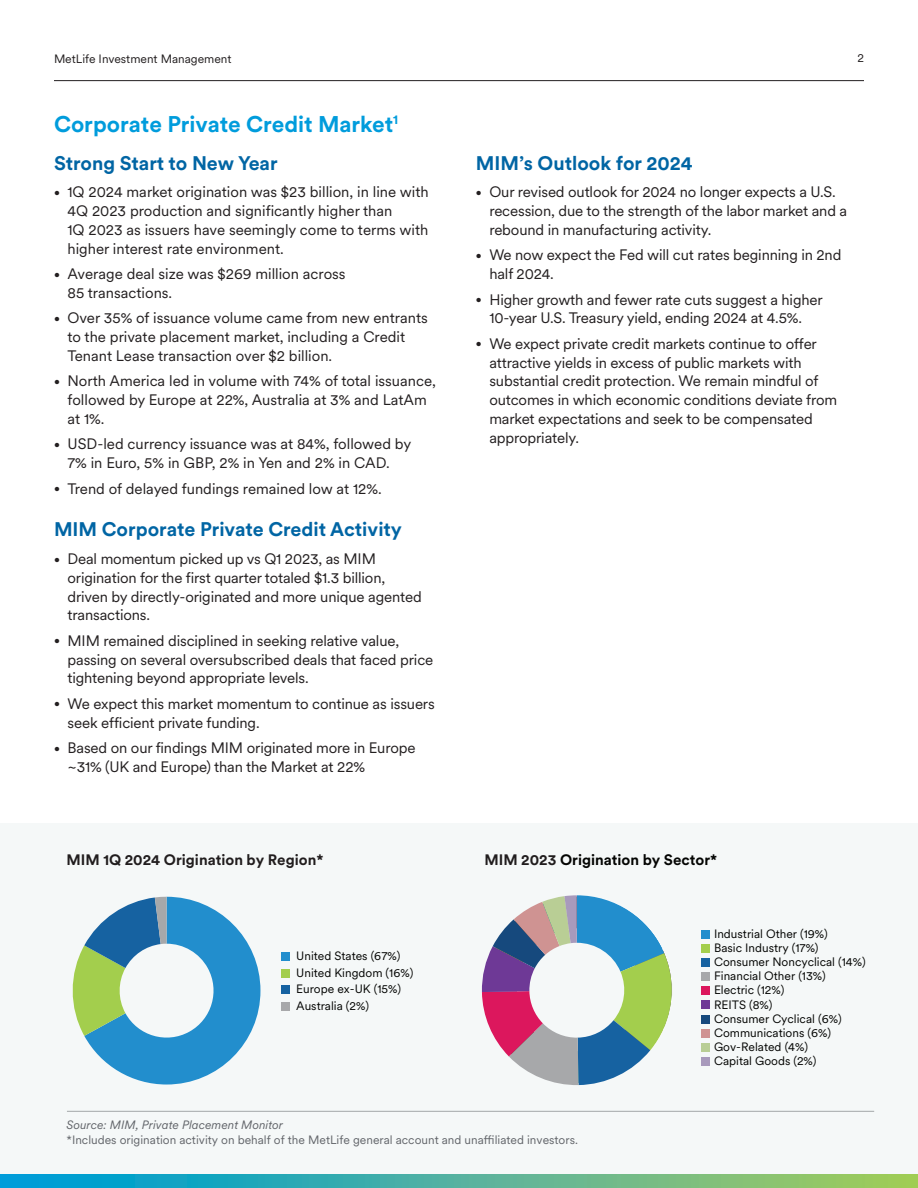
<style>
.page{position:relative;width:918px;height:1188px;background:#fff}
.page>*{position:absolute;margin:0;border:0;box-sizing:border-box;transform-origin:0 0}
.t1{font:700 22.5px "Met Life Circular";color:#009cdc}
.t2{font:700 19.5px "Met Life Circular";color:#0065a4}
.t3{font:15px/18.8px "Met Life Circular";letter-spacing:-.01em;color:#231f20}
.t4{font:700 15px "Met Life Circular";color:#211d1e}
.t5{font:700 15px "Met Life Circular";color:#040503}
.t6{font:12px/14.2px "Met Life Circular";color:#040503}
.t7{font:12px "Met Life Circular";color:#63666b}
.t8{font:italic 12px "Met Life Circular";color:#63666b}
.t9{font:12px "Met Life Circular";color:#231f20}
.s1{font-size:10.5px}
.s2{color:#211d1e}
</style>
<div class="page">
<svg style="left:0;top:1174px;width:918px;height:14px;background:#4db29d"></svg>
<hr style="left:54px;top:80px;width:810px;height:1px;background:#231f20">
<div style="left:0;top:824px;width:918px;height:350px;background:#f5f8f8"></div>
<hr style="left:67px;top:1111px;width:807px;height:1px;background:#a3a7a8">
<div style="left:281px;top:952px;width:9px;height:9px;background:#228ecd"></div>
<div style="left:281px;top:969px;width:9px;height:9px;background:#a3ce4d"></div>
<div style="left:281px;top:985px;width:9px;height:9px;background:#1662a1"></div>
<div style="left:281px;top:1002px;width:9px;height:9px;background:#a7a8aa"></div>
<div style="left:701px;top:930px;width:9px;height:9px;background:#228ecd"></div>
<div style="left:701px;top:944px;width:9px;height:9px;background:#a3ce4d"></div>
<div style="left:701px;top:958px;width:9px;height:9px;background:#1662a1"></div>
<div style="left:701px;top:972px;width:9px;height:9px;background:#a7a8aa"></div>
<div style="left:701px;top:986px;width:9px;height:9px;background:#dc175d"></div>
<div style="left:701px;top:1000px;width:9px;height:9px;background:#6e3996"></div>
<div style="left:701px;top:1015px;width:9px;height:9px;background:#16497d"></div>
<div style="left:701px;top:1029px;width:9px;height:9px;background:#cf9392"></div>
<div style="left:701px;top:1043px;width:9px;height:9px;background:#b9ce95"></div>
<div style="left:701px;top:1057px;width:9px;height:9px;background:#a89abc"></div>
<svg style="left:72px;top:897px;width:188px;height:188px"></svg>
<svg style="left:482px;top:895px;width:190px;height:191px"></svg>
<p class="t9" style="left:54px;top:51px;width:179px">MetLife Investment Management</p>
<p class="t9" style="left:857px;top:50px;width:8px">2</p>
<h1 class="t1" style="left:54px;top:108px;width:346px">Corporate Private Credit Market<sup>1</sup></h1>
<h2 class="t2" style="left:54px;top:150px;width:225px">Strong Start to New Year</h2>
<p class="t3" style="left:68px;top:182px;width:363px;text-indent:-14px"><span class="s1">•</span> 1Q 2024 market origination was $23 billion, in line with 4Q 2023 production and significantly higher than<br>1Q 2023 as issuers have seemingly come to terms with higher interest rate environment.</p>
<p class="t3" style="left:68px;top:264px;width:280px;text-indent:-14px"><span class="s1">•</span> Average deal size was $269 million across<br>85 transactions.</p>
<p class="t3" style="left:68px;top:308px;width:362px;text-indent:-14px"><span class="s1">•</span> Over 35% of issuance volume came from new entrants to the private placement market, including a Credit<br>Tenant Lease transaction over $2 billion.</p>
<p class="t3" style="left:68px;top:371px;width:370px;text-indent:-14px"><span class="s1">•</span> North America led in volume with 74% of total issuance, followed by Europe at 22%, Australia at 3% and LatAm at 1%.</p>
<p class="t3" style="left:54px;top:434px;width:359px;text-align:center"><span class="s1">•</span> USD-led currency issuance was at 84%, followed by<br>7% in Euro, 5% in GBP, 2% in Yen and 2% in CAD.</p>
<p class="t3" style="left:54px;top:478px;width:329px"><span class="s1">•</span> Trend of delayed fundings remained low at 12%.</p>
<h2 class="t2" style="left:54px;top:516px;width:349px">MIM Corporate Private Credit Activity</h2>
<p class="t3" style="left:68px;top:549px;width:356px;text-indent:-14px"><span class="s1">•</span> Deal momentum picked up vs Q1 2023, as MIM origination for the first quarter totaled $1.3 billion, driven by directly-originated and more unique agented transactions.</p>
<p class="t3" style="left:68px;top:631px;width:367px;text-indent:-14px"><span class="s1">•</span> MIM remained disciplined in seeking relative value, passing on several oversubscribed deals that faced price tightening beyond appropriate levels.</p>
<p class="t3" style="left:68px;top:694px;width:369px;text-indent:-14px"><span class="s1">•</span> We expect this market momentum to continue as issuers seek efficient private funding.</p>
<p class="t3" style="left:68px;top:738px;width:350px;text-indent:-14px"><span class="s1">•</span> Based on our findings MIM originated more in Europe ~31% (UK and Europe) than the Market at 22%</p>
<h2 class="t2" style="left:476px;top:150px;width:218px">MIM’s Outlook for 2024</h2>
<p class="t3" style="left:489px;top:182px;width:359px;text-indent:-14px"><span class="s1">•</span> Our revised outlook for 2024 no longer expects a U.S. recession, due to the strength of the labor market and a rebound in manufacturing activity.</p>
<p class="t3" style="left:489px;top:245px;width:354px;text-indent:-14px"><span class="s1">•</span> We now expect the Fed will cut rates beginning in 2nd half 2024.</p>
<p class="t3" style="left:476px;top:289px;width:348px;text-align:center"><span class="s1">•</span> Higher growth and fewer rate cuts suggest a higher<br>10-year U.S. Treasury yield, ending 2024 at 4.5%.</p>
<p class="t3" style="left:489px;top:334px;width:349px;text-indent:-14px"><span class="s1">•</span> We expect private credit markets continue to offer attractive yields in excess of public markets with substantial credit protection. We remain mindful of outcomes in which economic conditions deviate from market expectations and seek to be compensated appropriately.</p>
<p class="t4" style="left:67px;top:849px;width:259px">MIM 1Q 2024 Origination by Region*</p>
<p class="t5" style="left:484px;top:849px;width:234px"><span class="s2">MIM 2023</span> Origination by Sector*</p>
<p class="t6" style="left:296px;top:947px;width:119px;line-height:16.6px">United States (67%)<br>United Kingdom (16%)<br>Europe ex-UK (15%)<br>Australia (2%)</p>
<p class="t8" style="left:67px;top:1117px;width:218px">Source: MIM, Private Placement Monitor</p>
<p class="t7" style="left:67px;top:1131px;width:513px">*Includes origination activity on behalf of the MetLife general account and unaffiliated investors.</p>
<p class="t6" style="left:714px;top:926px;width:153px">Industrial Other (19%)<br>Basic Industry (17%)<br>Consumer Noncyclical (14%)<br>Financial Other (13%)<br>Electric (12%)<br>REITS (8%)<br>Consumer Cyclical (6%)<br>Communications (6%)<br>Gov-Related (4%)<br>Capital Goods (2%)</p>
</div>
